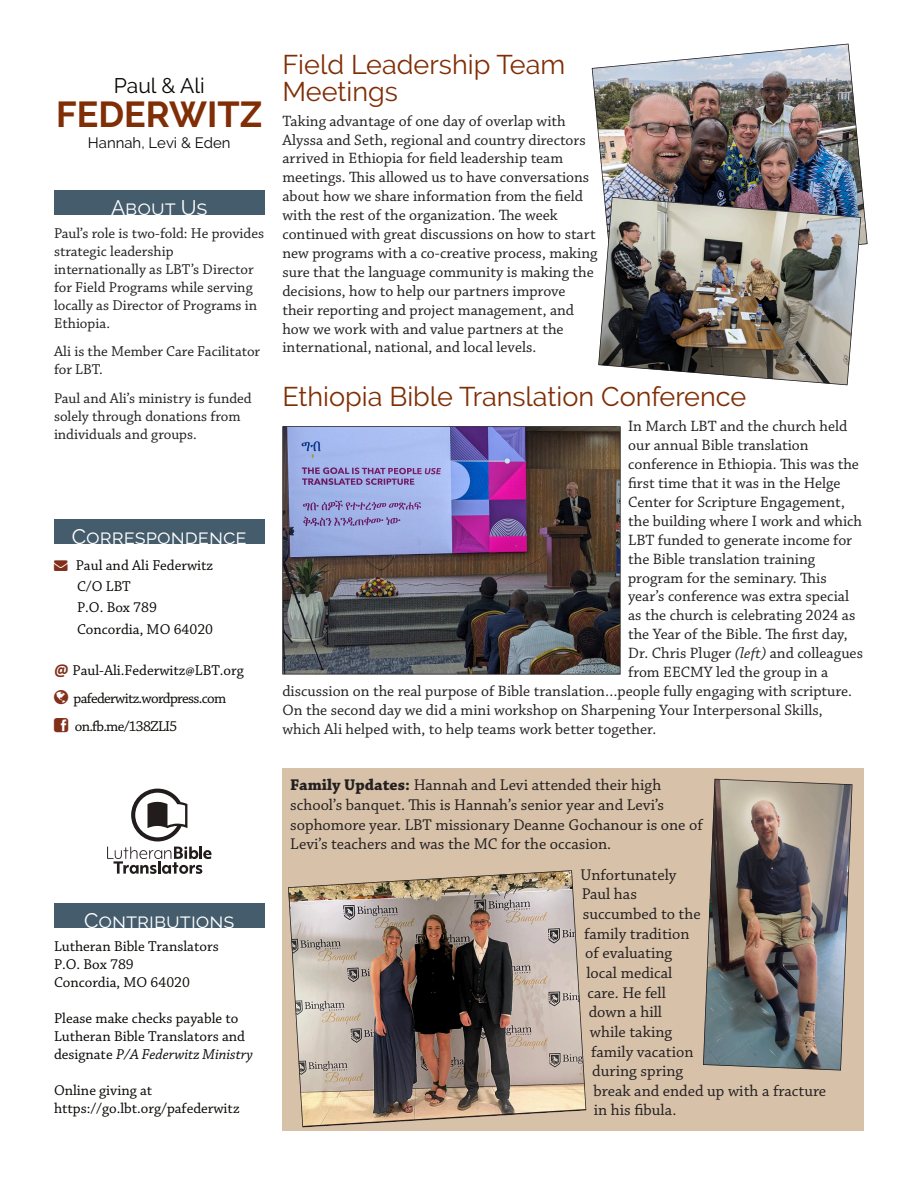
<style>
.page{position:relative;width:918px;height:1188px;background:#fff}
.page>*{position:absolute;margin:0;border:0;box-sizing:border-box;transform-origin:0 0}
.t1{font:700 36px "Raleway";color:#802e05}
.t2{font:27px/27px "Raleway";color:#802e05}
.t3{font:21px "Raleway";color:#fff}
.t4{font:21px "Raleway";color:#080704}
.t5{font:16.35px/19.6px "Chaparral Pro";color:#231f20}
.t6{font:15.75px/18.9px "Chaparral Pro";color:#231f20}
.t7{font:15px/18px "Chaparral Pro";color:#231f20}
.t8{font:15px/18px "Chaparral Pro";color:#080704}
.t9{font:15px/28.2px "Chaparral Pro";letter-spacing:-.045em;color:#080704}
.t10{font:15px "Raleway";color:#080704}
.s1{color:#812f18}
.s2{font-family:"Calibri";font-weight:700;font-size:16.5px;color:#812f18}
.s3{font-style:italic}
.s4{font-weight:700}
</style>
<div class="page">
<div style="left:54px;top:191px;width:211px;height:24px;background:#445c6c"></div>
<div style="left:54px;top:904px;width:211px;height:24px;background:#445c6c"></div>
<div style="left:54px;top:519px;width:211px;height:25px;background:#445c6c"></div>
<div style="left:282px;top:768px;width:582px;height:363px;background:#d7c2a9"></div>
<svg style="left:131px;top:789px;width:56px;height:52px"></svg>
<svg style="left:107px;top:847px;width:104px;height:27px"></svg>
<img style="left:592px;top:44px;width:276px;height:201px">
<img style="left:598px;top:197px;width:263px;height:188px">
<img style="left:285px;top:429px;width:333px;height:243px">
<div style="left:282px;top:426px;width:339px;height:249px;border:2px solid #231f20"></div>
<img style="left:288px;top:870px;width:298px;height:258px">
<img style="left:703px;top:779px;width:149px;height:292px">
<h3 class="t4" style="left:114px;top:73px;width:92px">Paul &amp; Ali</h3>
<h1 class="t1" style="left:56px;top:94px;width:208px">FEDERWITZ</h1>
<p class="t10" style="left:88px;top:134px;width:144px">Hannah, Levi &amp; Eden</p>
<h3 class="t3" style="left:111px;top:195px;width:98px">ABOUT US</h3>
<p class="t7" style="left:54px;top:225px;width:212px">Paul’s role is two-fold: He provides strategic leadership internationally as LBT’s Director for Field Programs while serving locally as Director of Programs in<br>Ethiopia.</p>
<p class="t7" style="left:54px;top:344px;width:208px">Ali is the Member Care Facilitator for LBT.</p>
<p class="t7" style="left:54px;top:390px;width:199px">Paul and Ali’s ministry is funded solely through donations from individuals and groups.</p>
<h3 class="t3" style="left:72px;top:524px;width:176px">CORRESPONDENCE</h3>
<p class="t8" style="left:77px;top:555px;width:138px;line-height:21.3px;text-indent:-23px"><span class="s1">✉</span> Paul and Ali Federwitz<br>C/O LBT<br>P.O. Box 789<br>Concordia, MO 64020</p>
<p class="t9" style="left:74px;top:658px;width:172px;text-indent:-20px"><span class="s2">@</span> Paul-Ali.Federwitz@LBT.org pafederwitz.wordpress.com on.fb.me/138ZLI5</p>
<h3 class="t3" style="left:84px;top:908px;width:152px">CONTRIBUTIONS</h3>
<p class="t8" style="left:54px;top:938px;width:166px">Lutheran Bible Translators<br>P.O. Box 789<br>Concordia, MO 64020</p>
<p class="t8" style="left:54px;top:1010px;width:200px">Please make checks payable to<br>Lutheran Bible Translators and designate <span class="s3">P/A Federwitz Ministry</span></p>
<p class="t8" style="left:54px;top:1082px;width:187px">Online giving at https://go.lbt.org/pafederwitz</p>
<h2 class="t2" style="left:282px;top:51px;width:284px">Field Leadership Team<br>Meetings</h2>
<p class="t6" style="left:282px;top:112px;width:317px">Taking advantage of one day of overlap with Alyssa and Seth, regional and country directors arrived in Ethiopia for field leadership team meetings. This allowed us to have conversations about how we share information from the field with the rest of the organization. The week continued with great discussions on how to start new programs with a co-creative process, making sure that the language community is making the decisions, how to help our partners improve their reporting and project management, and how we work with and value partners at the international, national, and local levels.</p>
<h2 class="t2" style="left:282px;top:383px;width:465px">Ethiopia Bible Translation Conference</h2>
<p class="t6" style="left:628px;top:418px;width:221px">In March LBT and the church held</p>
<p class="t6" style="left:628px;top:437px;width:182px">our annual Bible translation</p>
<p class="t6" style="left:628px;top:456px;width:232px">conference in Ethiopia. This was the</p>
<p class="t6" style="left:628px;top:475px;width:214px">first time that it was in the Helge</p>
<p class="t6" style="left:628px;top:494px;width:218px">Center for Scripture Engagement,</p>
<p class="t6" style="left:628px;top:513px;width:236px">the building where I work and which</p>
<p class="t6" style="left:628px;top:531px;width:226px">LBT funded to generate income for</p>
<p class="t6" style="left:628px;top:550px;width:189px">the Bible translation training</p>
<p class="t6" style="left:628px;top:569px;width:200px">program for the seminary. This</p>
<p class="t6" style="left:628px;top:588px;width:223px">year’s conference was extra special</p>
<p class="t6" style="left:628px;top:607px;width:229px">as the church is celebrating 2024 as</p>
<p class="t6" style="left:628px;top:626px;width:221px">the Year of the Bible. The first day,</p>
<p class="t6" style="left:628px;top:645px;width:236px">Dr. Chris Pluger <span class="s3">(left)</span> and colleagues</p>
<p class="t6" style="left:628px;top:664px;width:202px">from EECMY led the group in a</p>
<p class="t6" style="left:282px;top:683px;width:571px">discussion on the real purpose of Bible translation…people fully engaging with scripture.</p>
<p class="t6" style="left:282px;top:702px;width:542px">On the second day we did a mini workshop on Sharpening Your Interpersonal Skills,</p>
<p class="t6" style="left:282px;top:720px;width:376px">which Ali helped with, to help teams work better together.</p>
<p class="t5" style="left:290px;top:776px;width:414px"><span class="s4">Family Updates:</span> Hannah and Levi attended their high school’s banquet. This is Hannah’s senior year and Levi’s sophomore year. LBT missionary Deanne Gochanour is one of Levi’s teachers and was the MC for the occasion.</p>
<p class="t5" style="left:581px;top:866px;width:97px">Unfortunately</p>
<p class="t5" style="left:582px;top:886px;width:57px">Paul has</p>
<p class="t5" style="left:583px;top:905px;width:119px">succumbed to the</p>
<p class="t5" style="left:584px;top:925px;width:107px">family tradition</p>
<p class="t5" style="left:585px;top:945px;width:89px">of evaluating</p>
<p class="t5" style="left:586px;top:964px;width:88px">local medical</p>
<p class="t5" style="left:588px;top:984px;width:80px">care. He fell</p>
<p class="t5" style="left:589px;top:1004px;width:75px">down a hill</p>
<p class="t5" style="left:590px;top:1023px;width:84px">while taking</p>
<p class="t5" style="left:591px;top:1043px;width:104px">family vacation</p>
<p class="t5" style="left:592px;top:1062px;width:92px">during spring</p>
<p class="t5" style="left:593px;top:1082px;width:234px">break and ended up with a fracture</p>
<p class="t5" style="left:594px;top:1102px;width:84px">in his fibula.</p>
</div>
